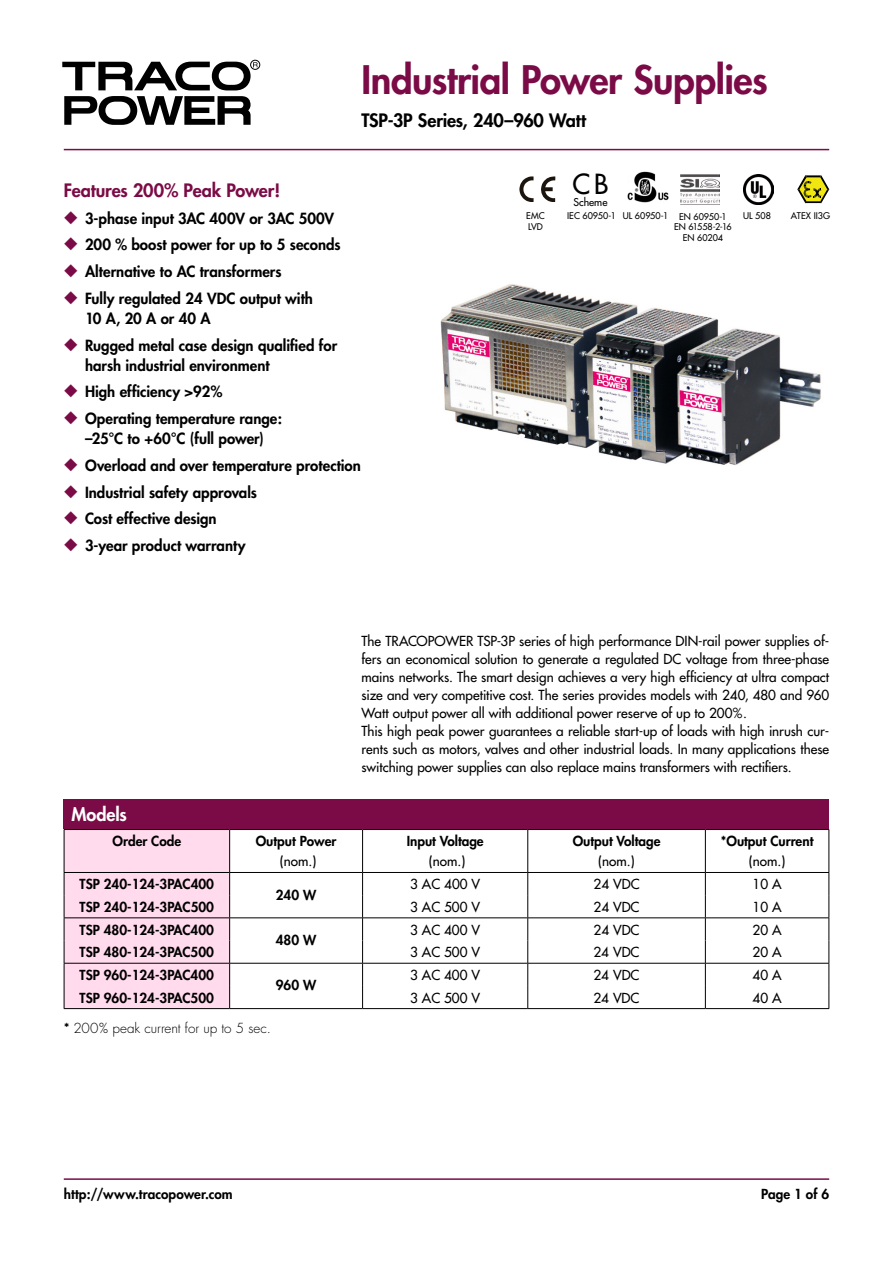
<style>
.page{position:relative;width:893px;height:1263px;background:#fff}
.page>*{position:absolute;margin:0;border:0;box-sizing:border-box;transform-origin:0 0}
.t1{font:800 38.25px "Futura";letter-spacing:-.015em;color:#7b0b46}
.t2{font:27px "Futura";color:#000}
.t3{font:800 18px "Futura";letter-spacing:-.01em;color:#000}
.t4{font:800 18px "Futura";letter-spacing:-.01em;color:#7b0b46}
.t5{font:800 18px "Futura";letter-spacing:-.005em;color:#fff}
.t6{font:800 15px/20.2px "Futura";color:#000}
.t7{font:13.5px/18px "Futura";color:#000}
.t8{font:800 13.5px "Futura";color:#000}
.t9{font:300 13.5px "Futura";color:#000}
.t10{font:10.5px "Futura";color:#000}
.t11{font:9px/10.5px "Futura";letter-spacing:.005em;color:#000}
.s1{color:#7b0b46}
.s2{font-weight:400}
</style>
<div class="page">
<div style="left:250px;top:60px;width:10px;height:10px;border:1px solid #000;border-radius:50%"></div>
<svg style="left:64px;top:96px;width:187px;height:29px"></svg>
<svg style="left:62px;top:62px;width:196px;height:28px"></svg>
<hr style="left:64px;top:1178px;width:765px;height:2px;background:#7b0b46">
<hr style="left:64px;top:149px;width:765px;height:1px;background:#7b0b46">
<img style="left:440px;top:284px;width:381px;height:182px">
<hr style="left:230px;top:829px;width:133px;height:1px;background:#000">
<hr style="left:363px;top:829px;width:165px;height:1px;background:#000">
<hr style="left:528px;top:829px;width:177px;height:1px;background:#000">
<hr style="left:527px;top:830px;width:1px;height:42px;background:#000">
<hr style="left:705px;top:829px;width:124px;height:1px;background:#000">
<hr style="left:705px;top:830px;width:1px;height:42px;background:#000">
<hr style="left:829px;top:830px;width:1px;height:42px;background:#000">
<hr style="left:230px;top:872px;width:133px;height:1px;background:#000">
<hr style="left:363px;top:872px;width:165px;height:1px;background:#000">
<hr style="left:528px;top:872px;width:177px;height:1px;background:#000">
<hr style="left:705px;top:872px;width:124px;height:1px;background:#000">
<hr style="left:362px;top:830px;width:1px;height:42px;background:#000">
<hr style="left:230px;top:917px;width:133px;height:1px;background:#000">
<hr style="left:363px;top:917px;width:165px;height:1px;background:#000">
<hr style="left:528px;top:917px;width:177px;height:1px;background:#000">
<hr style="left:705px;top:917px;width:124px;height:1px;background:#000">
<hr style="left:230px;top:963px;width:133px;height:1px;background:#000">
<hr style="left:230px;top:1008px;width:133px;height:1px;background:#000">
<hr style="left:363px;top:963px;width:165px;height:1px;background:#000">
<hr style="left:528px;top:963px;width:177px;height:1px;background:#000">
<hr style="left:705px;top:963px;width:124px;height:1px;background:#000">
<div style="left:64px;top:829px;width:166px;height:179px;background:#ffdbed"></div>
<hr style="left:64px;top:1008px;width:166px;height:1px;background:#000">
<svg style="left:362px;top:873px;width:1px;height:135px"></svg>
<svg style="left:527px;top:873px;width:1px;height:135px"></svg>
<svg style="left:705px;top:873px;width:1px;height:135px"></svg>
<svg style="left:829px;top:873px;width:1px;height:135px"></svg>
<hr style="left:363px;top:1008px;width:165px;height:1px;background:#000">
<hr style="left:528px;top:1008px;width:177px;height:1px;background:#000">
<hr style="left:705px;top:1008px;width:124px;height:1px;background:#000">
<div style="left:64px;top:799px;width:765px;height:30px;background:#7b0b46"></div>
<svg style="left:541px;top:176px;width:14px;height:26px"></svg>
<svg style="left:519px;top:176px;width:14px;height:26px"></svg>
<svg style="left:797px;top:175px;width:32px;height:28px"></svg>
<img style="left:743px;top:174px;width:30px;height:30px">
<img style="left:627px;top:171px;width:41px;height:31px">
<img style="left:681px;top:174px;width:39px;height:30px">
<h1 class="t1" style="left:361px;top:56px;width:408px">Industrial Power Supplies</h1>
<h3 class="t3" style="left:361px;top:109px;width:226px">TSP-3P Series, 240–960 Watt</h3>
<h3 class="t4" style="left:64px;top:179px;width:218px">Features 200% Peak Power!</h3>
<p class="t6" style="left:64px;top:208px;width:272px"><span class="s1">◆</span> 3-phase input 3AC 400V or 3AC 500V</p>
<p class="t6" style="left:64px;top:235px;width:278px"><span class="s1">◆</span> 200 % boost power for up to 5 seconds</p>
<p class="t6" style="left:64px;top:261px;width:219px"><span class="s1">◆</span> Alternative to AC transformers</p>
<p class="t6" style="left:85px;top:288px;width:229px;text-indent:-21px"><span class="s1">◆</span> Fully regulated 24 VDC output with<br>10 A, 20 A or 40 A</p>
<p class="t6" style="left:85px;top:335px;width:254px;text-indent:-21px"><span class="s1">◆</span> Rugged metal case design qualified for harsh industrial environment</p>
<p class="t6" style="left:64px;top:382px;width:160px"><span class="s1">◆</span> High efficiency &gt;92%</p>
<p class="t6" style="left:64px;top:408px;width:220px;text-align:center"><span class="s1">◆</span> Operating temperature range: –25°C to +60°C (full power)</p>
<p class="t6" style="left:64px;top:455px;width:299px"><span class="s1">◆</span> Overload and over temperature protection</p>
<p class="t6" style="left:64px;top:482px;width:195px"><span class="s1">◆</span> Industrial safety approvals</p>
<p class="t6" style="left:64px;top:508px;width:154px"><span class="s1">◆</span> Cost effective design</p>
<p class="t6" style="left:64px;top:535px;width:183px"><span class="s1">◆</span> 3-year product warranty</p>
<h2 class="t2" style="left:572px;top:167px;width:38px">CB</h2>
<p class="t10" style="left:573px;top:196px;width:36px">Scheme</p>
<p class="t11" style="left:526px;top:211px;width:20px">EMC<br>LVD</p>
<p class="t11" style="left:567px;top:211px;width:161px">IEC 60950-1 UL 60950-1 EN 60950-1</p>
<p class="t11" style="left:743px;top:211px;width:29px">UL 508</p>
<p class="t11" style="left:791px;top:211px;width:41px">ATEX II3G</p>
<p class="t11" style="left:674px;top:222px;width:59px;text-align:center">EN 61558-2-16<br>EN 60204</p>
<h3 class="t5" style="left:72px;top:803px;width:57px">Models</h3>
<p class="t8" style="left:113px;top:833px;width:70px">Order Code</p>
<p class="t8" style="left:256px;top:833px;width:82px">Output Power</p>
<p class="t7" style="left:280px;top:852px;width:38px">(nom.)</p>
<p class="t7" style="left:361px;top:632px;width:469px">The TRACOPOWER TSP-3P series of high performance DIN-rail power supplies of&shy;fers an economical solution to generate a regulated DC voltage from three-phase mains networks. The smart design achieves a very high efficiency at ultra compact size and very competitive cost. The series provides models with 240, 480 and 960<br>Watt output power all with additional power reserve of up to 200%.<br>This high peak power guarantees a reliable start-up of loads with high inrush cur&shy;rents such as motors, valves and other industrial loads. In many applications these switching power supplies can also replace mains transformers with rectifiers.</p>
<p class="t8" style="left:407px;top:833px;width:79px">Input Voltage</p>
<p class="t7" style="left:429px;top:852px;width:38px">(nom.)</p>
<p class="t8" style="left:573px;top:833px;width:89px">Output Voltage</p>
<p class="t7" style="left:598px;top:852px;width:38px">(nom.)</p>
<p class="t8" style="left:721px;top:833px;width:94px">*Output Current</p>
<p class="t7" style="left:749px;top:852px;width:38px">(nom.)</p>
<p class="t7" style="left:410px;top:875px;width:71px">3 AC 400 V</p>
<p class="t7" style="left:593px;top:875px;width:48px">24 VDC</p>
<p class="t7" style="left:753px;top:875px;width:30px">10 A</p>
<p class="t8" style="left:80px;top:876px;width:136px">TSP 240-124-3PAC400</p>
<p class="t8" style="left:276px;top:886px;width:42px">240 W</p>
<p class="t8" style="left:80px;top:898px;width:136px">TSP 240-124-3PAC500</p>
<p class="t7" style="left:410px;top:898px;width:71px">3 AC 500 V</p>
<p class="t7" style="left:593px;top:898px;width:48px">24 VDC</p>
<p class="t7" style="left:753px;top:898px;width:30px">10 A</p>
<p class="t8" style="left:80px;top:921px;width:136px">TSP 480-124-3PAC400</p>
<p class="t8" style="left:276px;top:931px;width:42px">480 W</p>
<p class="t7" style="left:410px;top:920px;width:71px">3 AC 400 V</p>
<p class="t7" style="left:593px;top:920px;width:48px">24 VDC</p>
<p class="t7" style="left:753px;top:920px;width:30px">20 A</p>
<p class="t8" style="left:80px;top:944px;width:136px">TSP 480-124-3PAC500</p>
<p class="t7" style="left:410px;top:943px;width:71px">3 AC 500 V</p>
<p class="t7" style="left:593px;top:943px;width:48px">24 VDC</p>
<p class="t7" style="left:753px;top:943px;width:30px">20 A</p>
<p class="t8" style="left:80px;top:966px;width:136px">TSP 960-124-3PAC400</p>
<p class="t8" style="left:276px;top:977px;width:42px">960 W</p>
<p class="t7" style="left:410px;top:966px;width:71px">3 AC 400 V</p>
<p class="t7" style="left:593px;top:966px;width:48px">24 VDC</p>
<p class="t7" style="left:753px;top:966px;width:30px">40 A</p>
<p class="t8" style="left:80px;top:989px;width:136px">TSP 960-124-3PAC500</p>
<p class="t7" style="left:410px;top:989px;width:71px">3 AC 500 V</p>
<p class="t7" style="left:593px;top:989px;width:48px">24 VDC</p>
<p class="t7" style="left:753px;top:989px;width:30px">40 A</p>
<p class="t9" style="left:64px;top:1020px;width:209px"><span class="s2">*</span> 200% peak current for up to 5 sec.</p>
<p class="t8" style="left:64px;top:1185px;width:170px">http://www.tracopower.com</p>
<p class="t8" style="left:761px;top:1185px;width:69px">Page 1 of 6</p>
</div>
